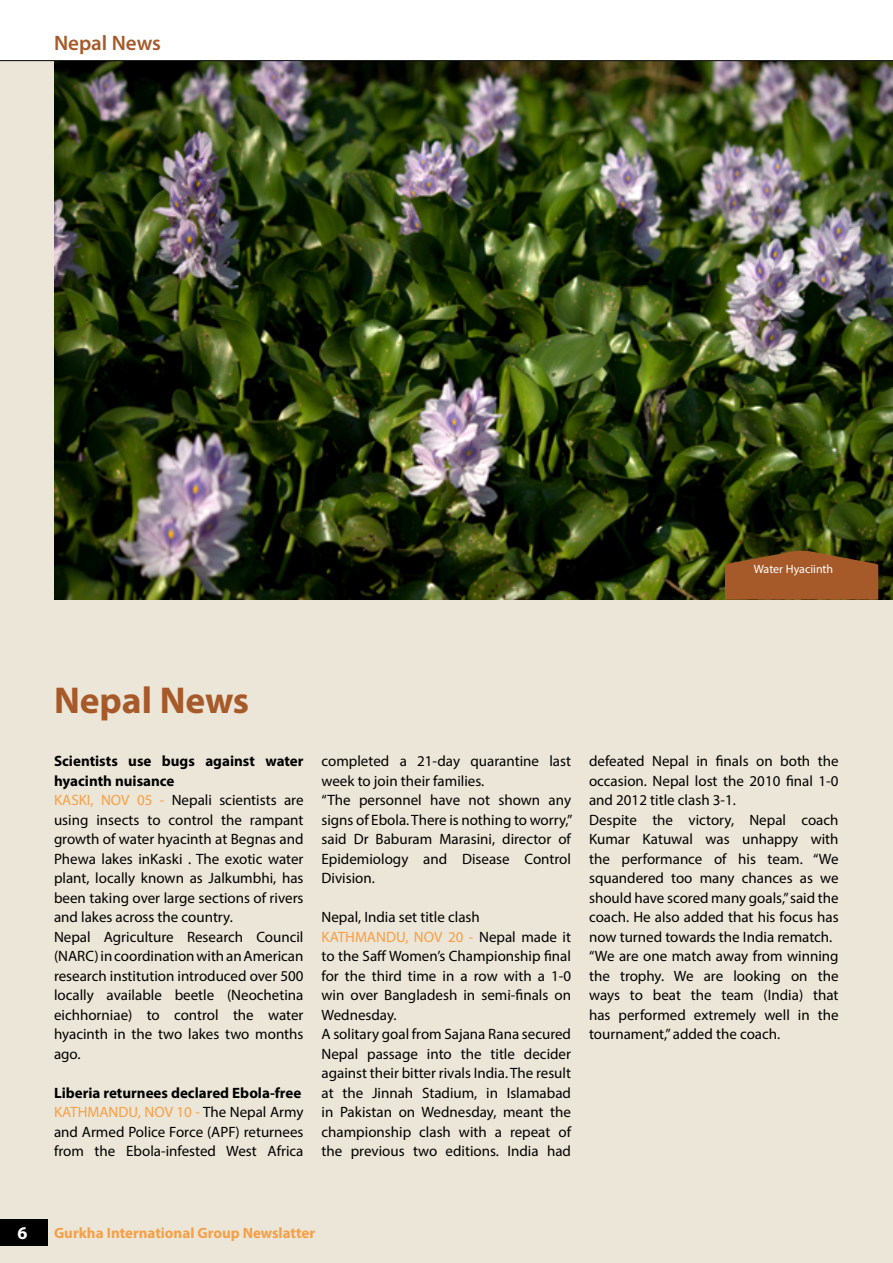
<style>
.page{position:relative;width:893px;height:1263px;background:#ebe6d7}
.page>*{position:absolute;margin:0;border:0;box-sizing:border-box;transform-origin:0 0}
.t1{font:700 37.5px "Myriad Pro";letter-spacing:-.005em;color:#a75a29}
.t2{font:600 21px "Myriad Pro";color:#a75a29}
.t3{font:700 18px "Myriad Pro";color:#fff}
.t4{font:15px/19.5px "Myriad Pro";color:#000}
.t5{font:700 15px "Myriad Pro";color:#f79f45}
.t6{font:12px "Myriad Pro";color:#fff}
.s1{font-weight:700}
.s2{color:#f79f45}
</style>
<div class="page">
<img style="left:54px;top:61px;width:839px;height:539px">
<div style="left:0;top:0;width:893px;height:61px;background:#fff"></div>
<svg style="left:725px;top:551px;width:153px;height:49px;background:#965424"></svg>
<div style="left:0;top:1219px;width:47px;height:26px;background:#000"></div>
<h2 class="t2" style="left:54px;top:29px;width:108px">Nepal News</h2>
<p class="t6" style="left:754px;top:562px;width:81px">Water Hyaciinth</p>
<h1 class="t1" style="left:54px;top:676px;width:197px">Nepal News</h1>
<p class="t4" style="left:54px;top:751px;width:251px"><span class="s1">Scientists use bugs against water hyacinth nuisance<br></span><span class="s2">KASKI, NOV 05 -</span> Nepali scientists are using insects to control the rampant growth of water hyacinth at Begnas and Phewa lakes inKaski . The exotic water plant, locally known as Jalkumbhi, has been taking over large sections of rivers and lakes across the country.<br>Nepal Agriculture Research Council (NARC) in coordination with an American research institution introduced over 500 locally available beetle (Neochetina eichhorniae) to control the water hyacinth in the two lakes two months ago.</p>
<p class="t4" style="left:54px;top:1082px;width:251px"><span class="s1">Liberia returnees declared Ebola-free </span><span class="s2">KATHMANDU, NOV 10 -</span> The Nepal Army and Armed Police Force (APF) returnees from the Ebola-infested West Africa</p>
<p class="t4" style="left:322px;top:751px;width:252px">completed a 21-day quarantine last week to join their families.<br>“The personnel have not shown any signs of Ebola. There is nothing to worry,” said Dr Baburam Marasini, director of<br>Epidemiology and Disease Control<br>Division.</p>
<p class="t4" style="left:322px;top:907px;width:251px">Nepal, India set title clash<br><span class="s2">KATHMANDU, NOV 20 -</span> Nepal made it to the Saff Women’s Championship final for the third time in a row with a 1-0 win over Bangladesh in semi-finals on Wednesday.<br>A solitary goal from Sajana Rana secured Nepal passage into the title decider against their bitter rivals India. The result at the Jinnah Stadium, in Islamabad in Pakistan on Wednesday, meant the championship clash with a repeat of the previous two editions. India had</p>
<p class="t4" style="left:589px;top:751px;width:251px">defeated Nepal in finals on both the occasion. Nepal lost the 2010 final 1-0 and 2012 title clash 3-1.<br>Despite the victory, Nepal coach Kumar Katuwal was unhappy with the performance of his team. “We squandered too many chances as we should have scored many goals,” said the coach. He also added that his focus has now turned towards the India rematch. “We are one match away from winning the trophy. We are looking on the ways to beat the team (India) that has performed extremely well in the tournament,” added the coach.</p>
<p class="t3" style="left:18px;top:1221px;width:11px">6</p>
<p class="t5" style="left:54px;top:1223px;width:263px">Gurkha International Group Newslatter</p>
</div>
